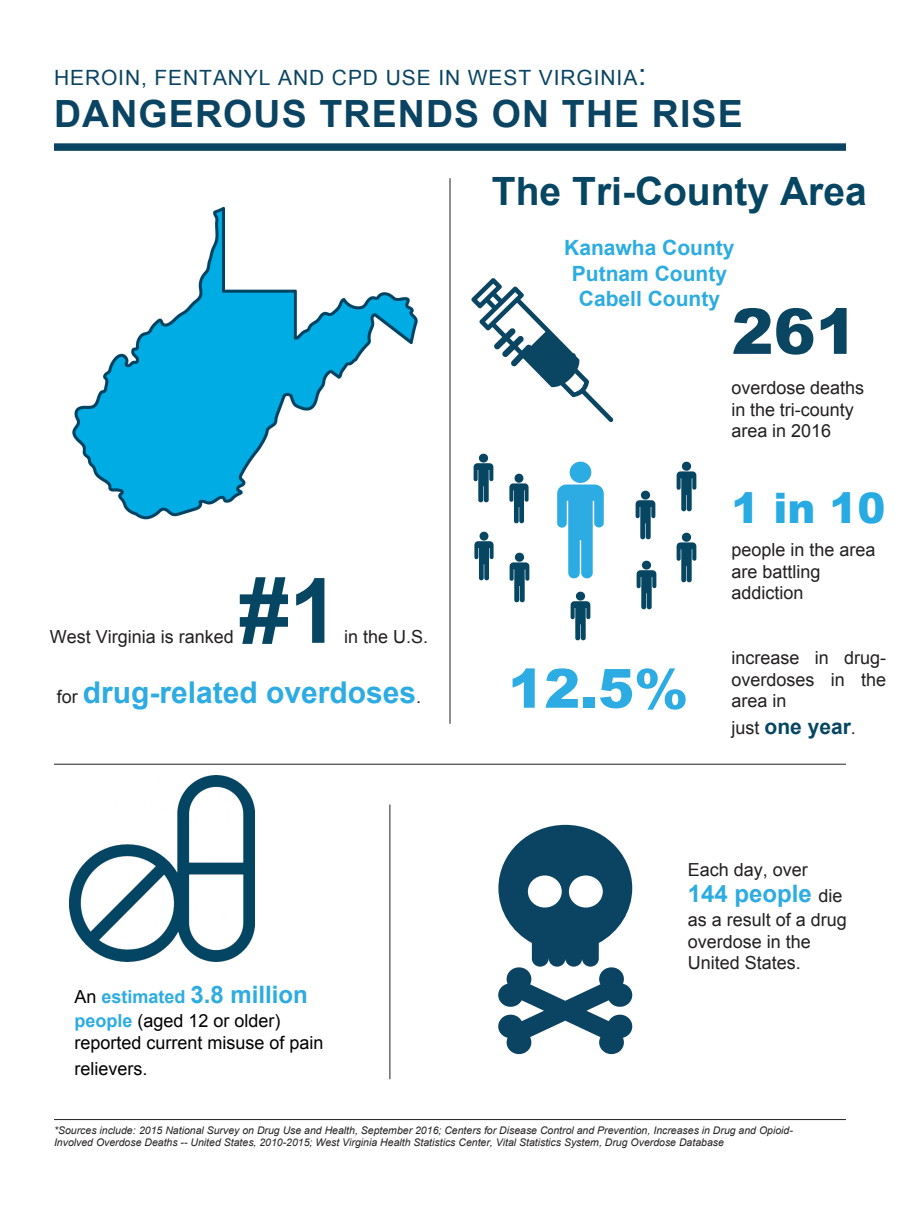
<style>
.page{position:relative;width:900px;height:1221px;background:#fff}
.page>*{position:absolute;margin:0;border:0;box-sizing:border-box;transform-origin:0 0}
.t1{font:700 90px "Arial";color:#064663}
.t2{font:900 63px "Arial";color:#0a4562}
.t3{font:900 54px "Arial";color:#2cace2}
.t4{font:900 42px "Arial";color:#27abe2}
.t5{font:700 39px "Arial";color:#064663}
.t6{font:700 37.5px "Arial";letter-spacing:.03em;color:#0a4462}
.t7{font:700 30px "Arial";color:#2cace2}
.t8{font:700 24px "Arial";color:#2cace2}
.t9{font:21px "Arial";letter-spacing:.045em;color:#0a4462}
.t10{font:700 21px/25.2px "Arial";color:#2cace2;text-align:center}
.t11{font:700 21px "Arial";color:#064663}
.t12{font:18px/21.6px "Arial";color:#231f20}
.t13{font:18px/21.6px "Arial";color:#000}
.t14{font:italic 10.5px/12.6px "Arial";color:#231f20}
.s1{font-size:30px}
.s2{font-weight:400;font-size:18px;color:#231f20}
.s3{font-weight:400;font-size:18px;color:#000}
.s4{font-size:18px}
.s5{font-weight:700;color:#2cace2}
</style>
<div class="page">
<hr style="left:54px;top:764px;width:792px;height:1px;background:#231f20">
<hr style="left:390px;top:804px;width:1px;height:275px;background:#231f20">
<hr style="left:450px;top:178px;width:1px;height:545px;background:#231f20">
<div style="left:54px;top:143px;width:792px;height:8px;background:#0a4462"></div>
<hr style="left:54px;top:1119px;width:792px;height:1px;background:#231f20">
<svg style="left:498px;top:824px;width:135px;height:231px"></svg>
<img style="left:69px;top:776px;width:186px;height:185px">
<svg style="left:471px;top:278px;width:142px;height:144px"></svg>
<img style="left:557px;top:461px;width:47px;height:118px">
<img style="left:509px;top:553px;width:21px;height:49px">
<img style="left:72px;top:206px;width:346px;height:314px">
<img style="left:474px;top:531px;width:20px;height:50px">
<img style="left:509px;top:474px;width:20px;height:49px">
<img style="left:473px;top:453px;width:21px;height:50px">
<img style="left:570px;top:591px;width:21px;height:49px">
<img style="left:636px;top:560px;width:21px;height:49px">
<img style="left:635px;top:490px;width:21px;height:50px">
<img style="left:676px;top:462px;width:21px;height:49px">
<img style="left:676px;top:532px;width:21px;height:50px">
<p class="t9" style="left:54px;top:64px;width:594px">HEROIN, FENTANYL AND CPD USE IN WEST VIRGINIA<span class="s1">:</span></p>
<p class="t6" style="left:54px;top:89px;width:690px">DANGEROUS TRENDS ON THE RISE</p>
<p class="t5" style="left:492px;top:165px;width:376px">The Tri-County Area</p>
<h1 class="t1" style="left:239px;top:551px;width:102px">#1</h1>
<h3 class="t12" style="left:344px;top:626px;width:86px">in the U.S.</h3>
<h3 class="t7" style="left:57px;top:673px;width:366px"><span class="s2">for</span> drug-related overdoses<span class="s2">.</span></h3>
<h3 class="t12" style="left:50px;top:626px;width:186px">West Virginia is ranked</h3>
<p class="t8" style="left:74px;top:979px;width:235px"><span class="s3">An</span> <span class="s4">estimated</span> 3.8 million</p>
<p class="t13" style="left:74px;top:1010px;width:251px"><span class="s5">people</span> (aged 12 or older) reported current misuse of pain</p>
<p class="t13" style="left:74px;top:1058px;width:75px">relievers.</p>
<h3 class="t10" style="left:564px;top:236px;width:172px">Kanawha County<br>Putnam County<br>Cabell County</h3>
<p class="t2" style="left:732px;top:285px;width:128px">261</p>
<p class="t12" style="left:732px;top:377px;width:134px">overdose deaths in the tri-county area in 2016</p>
<h3 class="t3" style="left:508px;top:649px;width:182px">12.5%</h3>
<p class="t4" style="left:732px;top:478px;width:156px">1 in 10</p>
<p class="t12" style="left:732px;top:539px;width:146px">people in the area are battling addiction</p>
<p class="t12" style="left:732px;top:647px;width:156px;text-align:justify">increase in drug&shy;overdoses in the area in</p>
<p class="t11" style="left:732px;top:712px;width:126px"><span class="s2">just</span> one year<span class="s2">.</span></p>
<p class="t12" style="left:688px;top:858px;width:122px">Each day, over</p>
<p class="t8" style="left:688px;top:877px;width:156px">144 people <span class="s2">die</span></p>
<p class="t12" style="left:688px;top:909px;width:161px">as a result of a drug overdose in the<br>United States.</p>
<p class="t14" style="left:54px;top:1123px;width:740px">*Sources include: 2015 National Survey on Drug Use and Health, September 2016; Centers for Disease Control and Prevention, Increases in Drug and Opioid-<br>Involved Overdose Deaths -- United States, 2010-2015; West Virginia Health Statistics Center, Vital Statistics System, Drug Overdose Database</p>
</div>
